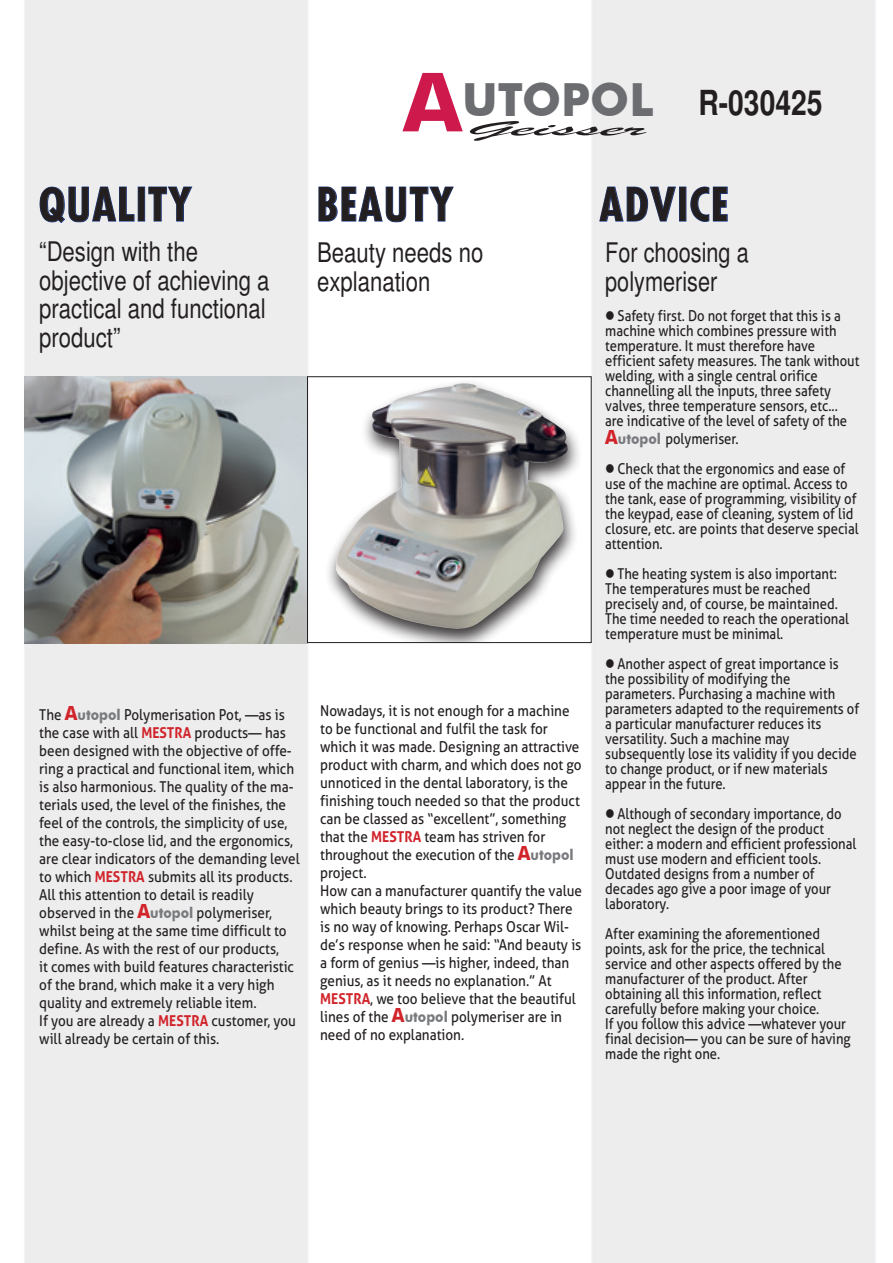
<style>
.page{position:relative;width:893px;height:1263px;background:#fff}
.page>*{position:absolute;margin:0;border:0;box-sizing:border-box;transform-origin:0 0}
.t1{font:700 45.75px "Futura BT";color:#6c6d70}
.t2{font:700 condensed 45px "Futura";letter-spacing:.03em;color:#231f20}
.t3{font:700 condensed 34.5px "Helvetica";color:#231f20}
.t4{font:condensed 27px/28.5px "Helvetica";color:#231f20}
.t5{font:italic 21.6px "Brush Script";color:#231f20;scale:3.6 1}
.t6{font:15px/15px "Aller";color:#231f20;scale:.87 1}
.t7{font:15px/18px "Aller";color:#231f20;scale:.9 1}
.s1{font-size:81.75px;color:#ce194d}
.s2{font-family:"Futura BT";font-weight:700;font-size:19.5px;color:#d1232a}
.s3{font-family:"Futura BT";font-weight:700;color:#787a7d}
.s4{font-weight:700;color:#d1232a}
</style>
<div class="page">
<img style="left:24px;top:0;width:852px;height:1263px">
<svg style="left:39px;top:186px;width:96px;height:37px;background:#cbd1e0"></svg>
<div style="left:138px;top:187px;width:7px;height:34px;border:1px solid #1f439b"></div>
<svg style="left:148px;top:186px;width:44px;height:36px;background:#cfd5e2"></svg>
<svg style="left:318px;top:186px;width:136px;height:37px"></svg>
<svg style="left:599px;top:186px;width:77px;height:36px;background:#ccd2e0"></svg>
<div style="left:679px;top:187px;width:7px;height:34px;border:1px solid #1f439b"></div>
<svg style="left:690px;top:186px;width:38px;height:36px"></svg>
<img style="left:25px;top:377px;width:282px;height:266px">
<div style="left:324px;top:378px;width:259px;height:264px;background:#231f20;opacity:.89"></div>
<img style="left:336px;top:383px;width:232px;height:247px">
<div style="left:307px;top:376px;width:285px;height:267px;border:1px solid #231f20"></div>
<h1 class="t1" style="left:403px;top:72px;width:252px"><span class="s1">A</span>UTOPOL</h1>
<h3 class="t5" style="left:466px;top:116px;width:52px">Geisser</h3>
<h3 class="t3" style="left:698px;top:83px;width:126px">R-030425</h3>
<h2 class="t2" style="left:39px;top:175px;width:154px">QUALITY</h2>
<h2 class="t2" style="left:317px;top:175px;width:138px">BEAUTY</h2>
<h2 class="t2" style="left:600px;top:175px;width:131px">ADVICE</h2>
<h3 class="t4" style="left:39px;top:237px;width:232px">“Design with the objective of achieving a practical and functional product”</h3>
<h3 class="t4" style="left:317px;top:238px;width:168px">Beauty needs no explanation</h3>
<p class="t7" style="left:39px;top:705px;width:291px">The <span class="s2">A</span><span class="s3">utopol</span> Polymerisation Pot, —as is the case with all <span class="s4">MESTRA</span> products— has been designed with the objective of offe&shy;ring a practical and functional item, which is also harmonious. The quality of the ma&shy;terials used, the level of the finishes, the feel of the controls, the simplicity of use, the easy-to-close lid, and the ergonomics, are clear indicators of the demanding level to which <span class="s4">MESTRA</span> submits all its products.<br>All this attention to detail is readily observed in the <span class="s2">A</span><span class="s3">utopol</span> polymeriser, whilst being at the same time difficult to define. As with the rest of our products,<br>it comes with build features characteristic of the brand, which make it a very high quality and extremely reliable item.<br>If you are already a <span class="s4">MESTRA</span> customer, you will already be certain of this.</p>
<p class="t7" style="left:320px;top:701px;width:292px">Nowadays, it is not enough for a machine to be functional and fulfil the task for which it was made. Designing an attractive product with charm, and which does not go unnoticed in the dental laboratory, is the finishing touch needed so that the product can be classed as “excellent”, something that the <span class="s4">MESTRA</span> team has striven for throughout the execution of the <span class="s2">A</span><span class="s3">utopol </span>project.<br>How can a manufacturer quantify the value which beauty brings to its product? There is no way of knowing. Perhaps Oscar Wil&shy;de’s response when he said: “And beauty is a form of genius —is higher, indeed, than genius, as it needs no explanation.” At <span class="s4">MESTRA</span>, we too believe that the beautiful lines of the <span class="s2">A</span><span class="s3">utopol</span> polymeriser are in need of no explanation.</p>
<h3 class="t4" style="left:605px;top:238px;width:145px">For choosing a polymeriser</h3>
<p class="t6" style="left:605px;top:308px;width:294px">● Safety first. Do not forget that this is a machine which combines pressure with temperature. It must therefore have efficient safety measures. The tank without welding, with a single central orifice channelling all the inputs, three safety valves, three temperature sensors, etc... are indicative of the level of safety of the</p>
<p class="t6" style="left:605px;top:431px;width:155px"><span class="s2">A</span><span class="s3">utopol</span> polymeriser.</p>
<p class="t6" style="left:605px;top:461px;width:293px">● Check that the ergonomics and ease of use of the machine are optimal. Access to the tank, ease of programming, visibility of the keypad, ease of cleaning, system of lid closure, etc. are points that deserve special attention.</p>
<p class="t6" style="left:605px;top:566px;width:282px">● The heating system is also important:<br>The temperatures must be reached precisely and, of course, be maintained.<br>The time needed to reach the operational temperature must be minimal.</p>
<p class="t6" style="left:605px;top:656px;width:293px">● Another aspect of great importance is the possibility of modifying the parameters. Purchasing a machine with parameters adapted to the requirements of a particular manufacturer reduces its versatility. Such a machine may subsequently lose its validity if you decide to change product, or if new materials appear in the future.</p>
<p class="t6" style="left:605px;top:806px;width:290px">● Although of secondary importance, do not neglect the design of the product either: a modern and efficient professional must use modern and efficient tools.<br>Outdated designs from a number of decades ago give a poor image of your laboratory.</p>
<p class="t6" style="left:605px;top:926px;width:284px">After examining the aforementioned points, ask for the price, the technical service and other aspects offered by the manufacturer of the product. After obtaining all this information, reflect carefully before making your choice.<br>If you follow this advice —whatever your final decision— you can be sure of having made the right one.</p>
</div>
